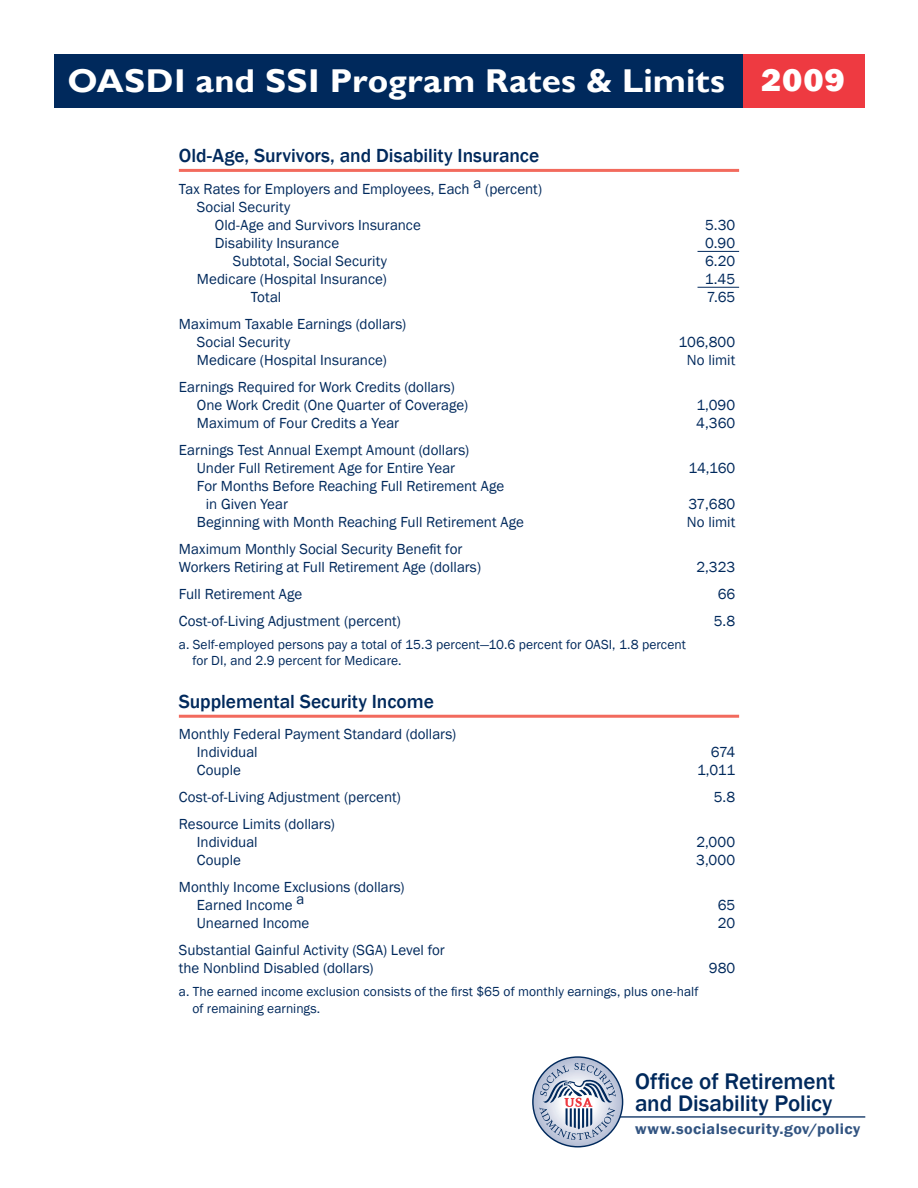
<style>
.page{position:relative;width:918px;height:1188px;background:#fff}
.page>*{position:absolute;margin:0;border:0;box-sizing:border-box;transform-origin:0 0}
.Page_Title{font:700 33px "Gill Sans";letter-spacing:.005em;color:#fff;scale:1.05 1}
.Page_Title-2{font:800 33px "Franklin Gothic";color:#fff;scale:1.05 1}
.Logo_ORDP_Text{font:500 23.1px/21.9px "Franklin Gothic";letter-spacing:-.005em;color:#00295c}
.Program_Highlights_A{font:500 19.5px "Franklin Gothic";letter-spacing:-.005em;color:#00295c}
.Logo_URL{font:600 15.45px "Franklin Gothic";letter-spacing:.03em;color:#325481;scale:1.04 1}
.Program_Highlights_L{font:15px/18px "Franklin Gothic";color:#00295c}
.Program_Highlights_F{font:13.5px/16.2px "Franklin Gothic";letter-spacing:.005em;color:#00295c}
</style>
<div class="page">
<hr style="left:542px;top:1116px;width:323px;height:2px;background:#00295c">
<svg style="left:533px;top:1057px;width:90px;height:90px"></svg>
<svg style="left:539px;top:1063px;width:77px;height:77px"></svg>
<div style="left:741px;top:54px;width:124px;height:54px;background:#ee3a41"></div>
<div style="left:54px;top:54px;width:688px;height:54px;background:#00295c"></div>
<hr style="left:179px;top:169px;width:560px;height:3px;background:#f26a5d">
<hr style="left:179px;top:715px;width:560px;height:3px;background:#f26a5d">
<hr style="left:698px;top:251px;width:41px;height:1px;background:#00295c">
<hr style="left:698px;top:287px;width:41px;height:1px;background:#00295c">
<p class="Page_Title" style="left:68px;top:61px;width:628px">OASDI and SSI Program Rates &amp; Limits</p>
<p class="Page_Title-2" style="left:761px;top:59px;width:81px">2009</p>
<p class="Program_Highlights_A" style="left:179px;top:144px;width:362px">Old-Age, Survivors, and Disability Insurance</p>
<p class="Program_Highlights_L" style="left:179px;top:180px;width:365px">Tax Rates for Employers and Employees, Each a (percent)</p>
<p class="Program_Highlights_L" style="left:197px;top:198px;width:95px">Social Security</p>
<p class="Program_Highlights_L" style="left:215px;top:216px;width:208px">Old-Age and Survivors Insurance</p>
<p class="Program_Highlights_L" style="left:705px;top:216px;width:32px">5.30</p>
<p class="Program_Highlights_L" style="left:215px;top:234px;width:126px">Disability Insurance</p>
<p class="Program_Highlights_L" style="left:705px;top:234px;width:32px">0.90</p>
<p class="Program_Highlights_L" style="left:233px;top:252px;width:156px">Subtotal, Social Security</p>
<p class="Program_Highlights_L" style="left:705px;top:252px;width:32px">6.20</p>
<p class="Program_Highlights_L" style="left:197px;top:270px;width:191px">Medicare (Hospital Insurance)</p>
<p class="Program_Highlights_L" style="left:705px;top:270px;width:32px">1.45</p>
<p class="Program_Highlights_L" style="left:251px;top:288px;width:32px">Total</p>
<p class="Program_Highlights_L" style="left:707px;top:288px;width:30px">7.65</p>
<p class="Program_Highlights_L" style="left:179px;top:315px;width:229px">Maximum Taxable Earnings (dollars)</p>
<p class="Program_Highlights_L" style="left:197px;top:333px;width:95px">Social Security</p>
<p class="Program_Highlights_L" style="left:679px;top:333px;width:58px">106,800</p>
<p class="Program_Highlights_L" style="left:197px;top:351px;width:191px">Medicare (Hospital Insurance)</p>
<p class="Program_Highlights_L" style="left:687px;top:351px;width:50px">No limit</p>
<p class="Program_Highlights_L" style="left:179px;top:378px;width:277px">Earnings Required for Work Credits (dollars)</p>
<p class="Program_Highlights_L" style="left:197px;top:396px;width:273px">One Work Credit (One Quarter of Coverage)</p>
<p class="Program_Highlights_L" style="left:696px;top:396px;width:40px">1,090</p>
<p class="Program_Highlights_L" style="left:197px;top:414px;width:204px">Maximum of Four Credits a Year</p>
<p class="Program_Highlights_L" style="left:696px;top:414px;width:41px">4,360</p>
<p class="Program_Highlights_L" style="left:179px;top:441px;width:292px">Earnings Test Annual Exempt Amount (dollars)</p>
<p class="Program_Highlights_L" style="left:197px;top:459px;width:260px">Under Full Retirement Age for Entire Year</p>
<p class="Program_Highlights_L" style="left:688px;top:459px;width:48px">14,160</p>
<p class="Program_Highlights_L" style="left:206px;top:477px;width:300px;text-indent:-9px">For Months Before Reaching Full Retirement Age in Given Year</p>
<p class="Program_Highlights_L" style="left:688px;top:495px;width:48px">37,680</p>
<p class="Program_Highlights_L" style="left:197px;top:513px;width:329px">Beginning with Month Reaching Full Retirement Age</p>
<p class="Program_Highlights_L" style="left:687px;top:513px;width:50px">No limit</p>
<p class="Program_Highlights_L" style="left:179px;top:540px;width:304px">Maximum Monthly Social Security Benefit for<br>Workers Retiring at Full Retirement Age (dollars)</p>
<p class="Program_Highlights_L" style="left:696px;top:558px;width:40px">2,323</p>
<p class="Program_Highlights_L" style="left:179px;top:585px;width:125px">Full Retirement Age</p>
<p class="Program_Highlights_L" style="left:718px;top:585px;width:19px">66</p>
<p class="Program_Highlights_L" style="left:179px;top:612px;width:224px">Cost-of-Living Adjustment (percent)</p>
<p class="Program_Highlights_L" style="left:714px;top:612px;width:23px">5.8</p>
<p class="Program_Highlights_F" style="left:192px;top:636px;width:495px;text-indent:-14px">a. Self-employed persons pay a total of 15.3 percent—10.6 percent for OASI, 1.8 percent for DI, and 2.9 percent for Medicare.</p>
<p class="Program_Highlights_A" style="left:179px;top:689px;width:257px">Supplemental Security Income</p>
<p class="Program_Highlights_L" style="left:179px;top:726px;width:279px">Monthly Federal Payment Standard (dollars)</p>
<p class="Program_Highlights_L" style="left:197px;top:744px;width:62px">Individual</p>
<p class="Program_Highlights_L" style="left:711px;top:744px;width:26px">674</p>
<p class="Program_Highlights_L" style="left:197px;top:762px;width:46px">Couple</p>
<p class="Program_Highlights_L" style="left:697px;top:762px;width:40px">1,011</p>
<p class="Program_Highlights_L" style="left:179px;top:789px;width:224px">Cost-of-Living Adjustment (percent)</p>
<p class="Program_Highlights_L" style="left:714px;top:789px;width:23px">5.8</p>
<p class="Program_Highlights_L" style="left:179px;top:816px;width:158px">Resource Limits (dollars)</p>
<p class="Program_Highlights_L" style="left:197px;top:834px;width:62px">Individual</p>
<p class="Program_Highlights_L" style="left:696px;top:834px;width:40px">2,000</p>
<p class="Program_Highlights_L" style="left:197px;top:852px;width:46px">Couple</p>
<p class="Program_Highlights_L" style="left:696px;top:852px;width:41px">3,000</p>
<p class="Program_Highlights_L" style="left:179px;top:879px;width:227px">Monthly Income Exclusions (dollars)</p>
<p class="Program_Highlights_L" style="left:197px;top:897px;width:109px">Earned Income a</p>
<p class="Program_Highlights_L" style="left:718px;top:897px;width:19px">65</p>
<p class="Program_Highlights_L" style="left:197px;top:915px;width:114px">Unearned Income</p>
<p class="Program_Highlights_L" style="left:718px;top:915px;width:19px">20</p>
<p class="Program_Highlights_L" style="left:179px;top:942px;width:268px">Substantial Gainful Activity (SGA) Level for the Nonblind Disabled (dollars)</p>
<p class="Program_Highlights_L" style="left:709px;top:960px;width:28px">980</p>
<p class="Program_Highlights_F" style="left:192px;top:984px;width:508px;text-indent:-14px">a. The earned income exclusion consists of the first $65 of monthly earnings, plus one-half of remaining earnings.</p>
<p class="Logo_ORDP_Text" style="left:635px;top:1071px;width:202px">Office of Retirement and Disability Policy</p>
<p class="Logo_URL" style="left:635px;top:1119px;width:218px">www.socialsecurity.gov/policy</p>
</div>
